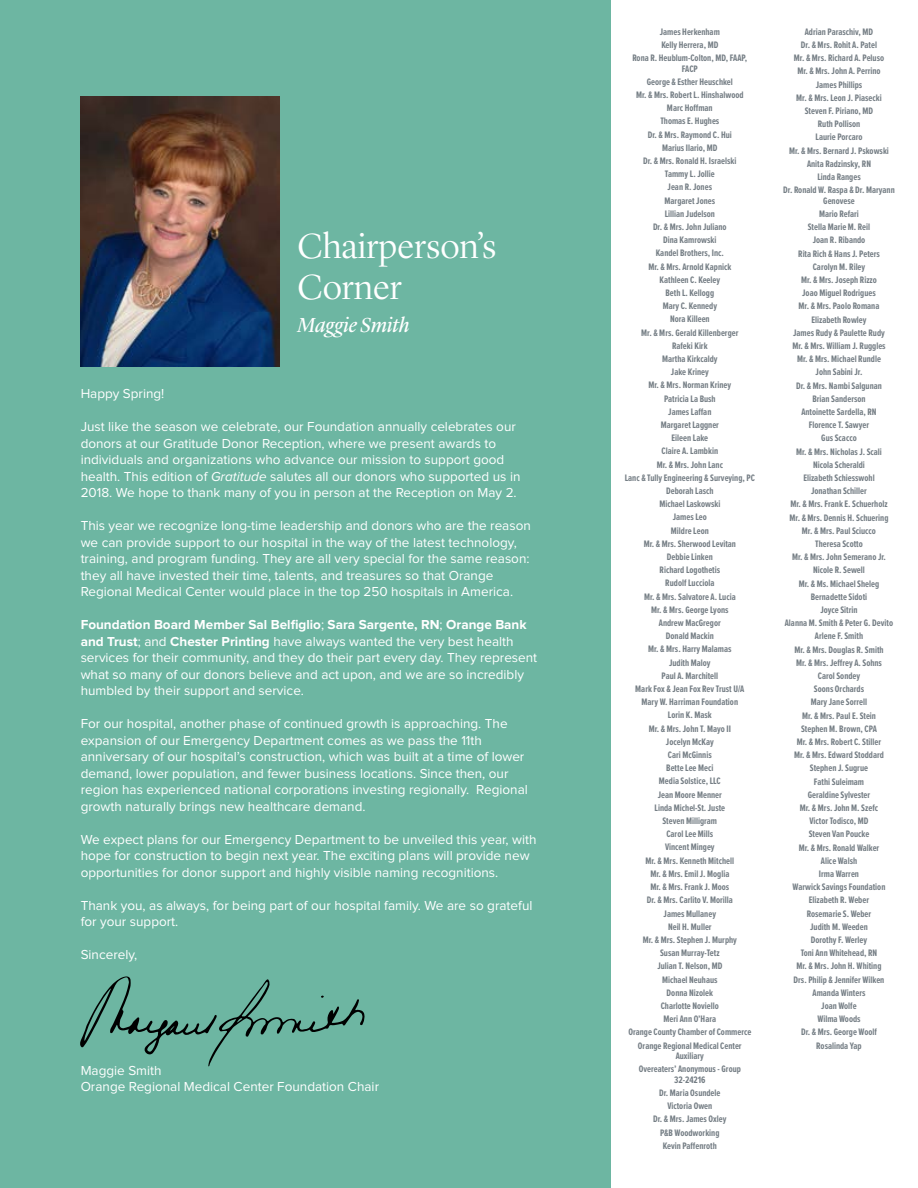
<style>
.page{position:relative;width:918px;height:1188px;background:#fff}
.page>*{position:absolute;margin:0;border:0;box-sizing:border-box;transform-origin:0 0}
.t1{font:300 36px/40.5px "Lyon Display";color:#fff}
.t2{font:italic 21px "Lyon Display";letter-spacing:-.01em;color:#fff}
.t3{font:13.5px/16.5px "Proxima Nova";color:#fff}
.t4{font:700 9.75px/13.2px "Proxima Nova Ex Cn";color:#747d84;text-align:center}
.s1{font-style:italic}
.s2{font-weight:700}
</style>
<div class="page">
<div style="left:0;top:0;width:610px;height:1188px;background:#6db6a2"></div>
<img style="left:81px;top:96px;width:198px;height:270px">
<svg style="left:80px;top:976px;width:284px;height:90px"></svg>
<h1 class="t1" style="left:297px;top:224px;width:200px">Chairperson’s<br>Corner</h1>
<h2 class="t2" style="left:297px;top:309px;width:114px">Maggie Smith</h2>
<h3 class="t3" style="left:81px;top:386px;width:85px">Happy Spring!</h3>
<p class="t3" style="left:81px;top:419px;width:441px">Just like the season we celebrate, our Foundation annually celebrates our donors at our Gratitude Donor Reception, where we present awards to individuals and organizations who advance our mission to support good health. This edition of <span class="s1">Gratitude</span> salutes all our donors who supported us in 2018. We hope to thank many of you in person at the Reception on May 2.</p>
<p class="t3" style="left:81px;top:518px;width:452px">This year we recognize long-time leadership and donors who are the reason we can provide support to our hospital in the way of the latest technology, training, and program funding. They are all very special for the same reason: they all have invested their time, talents, and treasures so that Orange Regional Medical Center would place in the top 250 hospitals in America.</p>
<p class="t3" style="left:81px;top:617px;width:458px"><span class="s2">Foundation Board Member Sal Belfiglio</span>; <span class="s2">Sara Sargente, RN</span>; <span class="s2">Orange Bank and Trust</span>; and <span class="s2">Chester Printing</span> have always wanted the very best health services for their community, and they do their part every day. They represent what so many of our donors believe and act upon, and we are so incredibly humbled by their support and service.</p>
<p class="t3" style="left:81px;top:716px;width:449px">For our hospital, another phase of continued growth is approaching. The expansion of our Emergency Department comes as we pass the 11th anniversary of our hospital’s construction, which was built at a time of lower demand, lower population, and fewer business locations. Since then, our region has experienced national corporations investing regionally. Regional growth naturally brings new healthcare demand.</p>
<h3 class="t3" style="left:81px;top:832px;width:457px">We expect plans for our Emergency Department to be unveiled this year, with hope for construction to begin next year. The exciting plans will provide new opportunities for donor support and highly visible naming recognitions.</h3>
<h3 class="t3" style="left:81px;top:898px;width:453px">Thank you, as always, for being part of our hospital family. We are so grateful for your support.</h3>
<h3 class="t3" style="left:81px;top:947px;width:58px">Sincerely,</h3>
<h3 class="t3" style="left:81px;top:1063px;width:300px">Maggie Smith<br>Orange Regional Medical Center Foundation Chair</h3>
<p class="t4" style="left:632px;top:25px;width:117px">James Herkenham<br>Kelly Herrera, MD<br>Rona R. Heublum-Colton, MD, FAAP,</p>
<p class="t4" style="left:625px;top:62px;width:132px">FACP<br>George &amp; Esther Heuschkel<br>Mr. &amp; Mrs. Robert L. Hinshalwood<br>Marc Hoffman<br>Thomas E. Hughes<br>Dr. &amp; Mrs. Raymond C. Hui<br>Marius Ilario, MD<br>Dr. &amp; Mrs. Ronald H. Israelski<br>Tammy L. Jollie<br>Jean R. Jones<br>Margaret Jones<br>Lillian Judelson<br>Dr. &amp; Mrs. John Juliano<br>Dina Kamrowski<br>Kandel Brothers, Inc.<br>Mr. &amp; Mrs. Arnold Kapnick<br>Kathleen C. Keeley<br>Beth L. Kellogg<br>Mary C. Kennedy<br>Nora Killeen<br>Mr. &amp; Mrs. Gerald Killenberger<br>Rafeki Kirk<br>Martha Kirkcaldy<br>Jake Kriney<br>Mr. &amp; Mrs. Norman Kriney<br>Patricia La Bush<br>James Laffan<br>Margaret Laggner<br>Eileen Lake<br>Claire A. Lambkin<br>Mr. &amp; Mrs. John Lanc<br>Lanc &amp; Tully Engineering &amp; Surveying, PC<br>Deborah Lasch<br>Michael Laskowski<br>James Leo<br>Mildre Leon<br>Mr. &amp; Mrs. Sherwood Levitan<br>Debbie Linken<br>Richard Logothetis<br>Rudolf Lucciola<br>Mr. &amp; Mrs. Salvatore A. Lucia<br>Mr. &amp; Mrs. George Lyons<br>Andrew MacGregor<br>Donald Mackin<br>Mr. &amp; Mrs. Harry Malamas<br>Judith Maloy<br>Paul A. Marchitell<br>Mark Fox &amp; Jean Fox Rev Trust U/A<br>Mary W. Harriman Foundation<br>Lorin K. Mask<br>Mr. &amp; Mrs. John T. Mayo II<br>Jocelyn McKay<br>Cari McGinnis<br>Bette Lee Meci<br>Media Solstice, LLC<br>Jean Moore Menner<br>Linda Michel-St. Juste<br>Steven Milligram<br>Carol Lee Mills<br>Vincent Mingey<br>Mr. &amp; Mrs. Kenneth Mitchell<br>Mr. &amp; Mrs. Emil J. Moglia<br>Mr. &amp; Mrs. Frank J. Moos<br>Dr. &amp; Mrs. Carlito V. Morilla<br>James Mullaney<br>Neil H. Muller<br>Mr. &amp; Mrs. Stephen J. Murphy<br>Susan Murray-Tetz<br>Julian T. Nelson, MD<br>Michael Neuhaus<br>Donna Nizolek<br>Charlotte Noviello<br>Meri Ann O’Hara<br>Orange County Chamber of Commerce<br>Orange Regional Medical Center</p>
<p class="t4" style="left:639px;top:1049px;width:104px">Auxiliary<br>Overeaters’ Anonymous - Group</p>
<p class="t4" style="left:653px;top:1073px;width:75px">32-24216<br>Dr. Maria Osundele<br>Victoria Owen<br>Dr. &amp; Mrs. James Oxley<br>P&amp;B Woodworking<br>Kevin Paffenroth</p>
<p class="t4" style="left:783px;top:25px;width:113px">Adrian Paraschiv, MD<br>Dr. &amp; Mrs. Rohit A. Patel<br>Mr. &amp; Mrs. Richard A. Peluso<br>Mr. &amp; Mrs. John A. Perrino<br>James Phillips<br>Mr. &amp; Mrs. Leon J. Piasecki<br>Steven F. Piriano, MD<br>Ruth Pollison<br>Laurie Porcaro<br>Mr. &amp; Mrs. Bernard J. Pskowski<br>Anita Radzinsky, RN<br>Linda Ranges<br>Dr. Ronald W. Raspa &amp; Dr. Maryann</p>
<p class="t4" style="left:785px;top:194px;width:110px">Genovese<br>Mario Refari<br>Stella Marie M. Reil<br>Joan R. Ribando<br>Rita Rich &amp; Hans J. Peters<br>Carolyn M. Riley<br>Mr. &amp; Mrs. Joseph Rizzo<br>Joao Miguel Rodrigues<br>Mr. &amp; Mrs. Paolo Romana<br>Elizabeth Rowley<br>James Rudy &amp; Paulette Rudy<br>Mr. &amp; Mrs. William J. Ruggles<br>Mr. &amp; Mrs. Michael Rundle<br>John Sabini Jr.<br>Dr. &amp; Mrs. Nambi Salgunan<br>Brian Sanderson<br>Antoinette Sardella, RN<br>Florence T. Sawyer<br>Gus Scacco<br>Mr. &amp; Mrs. Nicholas J. Scali<br>Nicola Scheraldi<br>Elizabeth Schiesswohl<br>Jonathan Schiller<br>Mr. &amp; Mrs. Frank E. Schuerholz<br>Mr. &amp; Mrs. Dennis H. Schuering<br>Mr. &amp; Mrs. Paul Sciucco<br>Theresa Scotto<br>Mr. &amp; Mrs. John Semerano Jr.<br>Nicole R. Sewell<br>Mr. &amp; Ms. Michael Sheleg<br>Bernadette Sidoti<br>Joyce Sitrin<br>Alanna M. Smith &amp; Peter G. Devito<br>Arlene F. Smith<br>Mr. &amp; Mrs. Douglas R. Smith<br>Mr. &amp; Mrs. Jeffrey A. Sohns<br>Carol Sondey<br>Soons Orchards<br>Mary Jane Sorrell<br>Mr. &amp; Mrs. Paul E. Stein<br>Stephen M. Brown, CPA<br>Mr. &amp; Mrs. Robert C. Stiller<br>Mr. &amp; Mrs. Edward Stoddard<br>Stephen J. Sugrue<br>Fathi Suleimam<br>Geraldine Sylvester<br>Mr. &amp; Mrs. John M. Szefc<br>Victor Todisco, MD<br>Steven Van Poucke<br>Mr. &amp; Mrs. Ronald Walker<br>Alice Walsh<br>Irma Warren<br>Warwick Savings Foundation<br>Elizabeth R. Weber<br>Rosemarie S. Weber<br>Judith M. Weeden<br>Dorothy F. Werley<br>Toni Ann Whitehead, RN<br>Mr. &amp; Mrs. John H. Whiting<br>Drs. Philip &amp; Jennifer Wilken<br>Amanda Winters<br>Joan Wolfe<br>Wilma Woods<br>Dr. &amp; Mrs. George Woolf<br>Rosalinda Yap</p>
</div>
